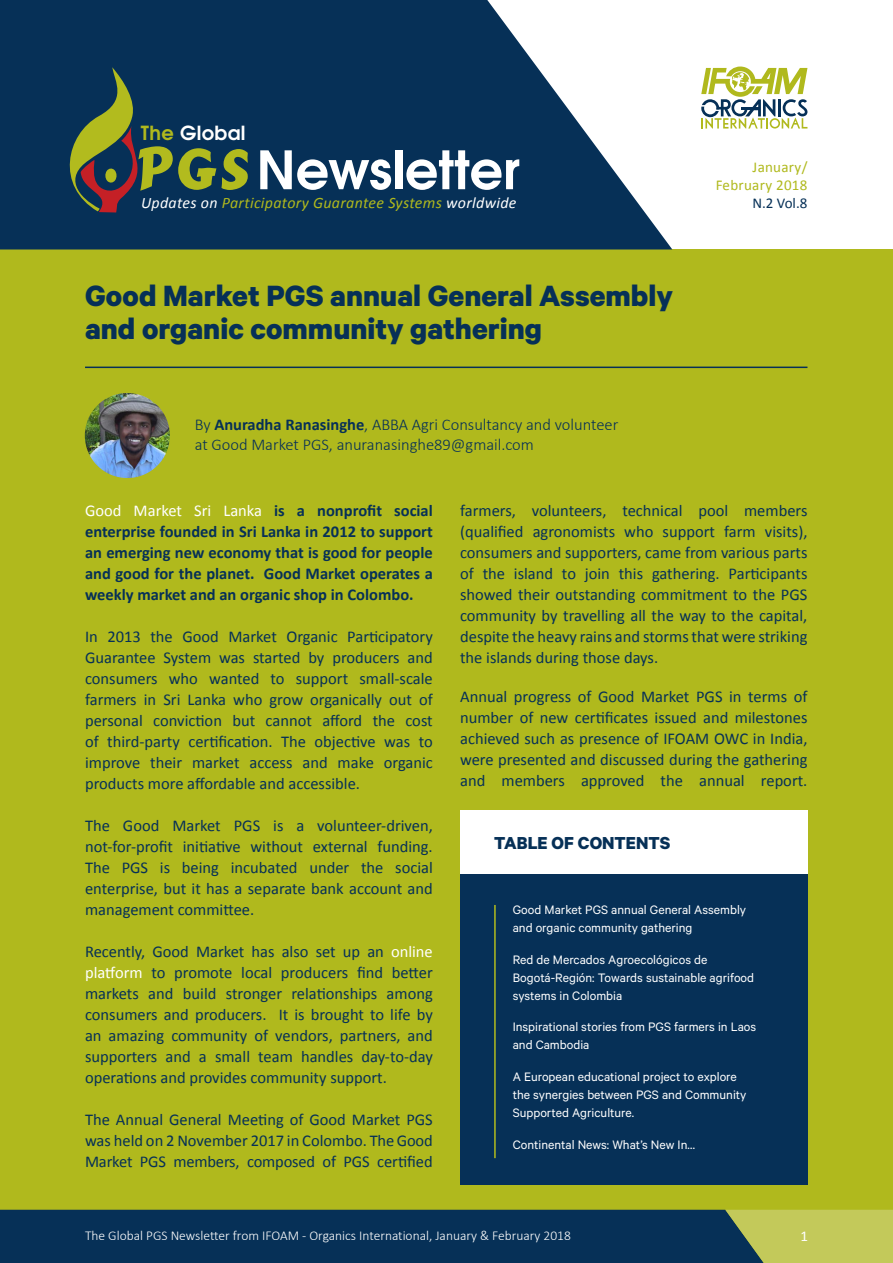
<style>
.page{position:relative;width:893px;height:1263px;background:#fff}
.page>*{position:absolute;margin:0;border:0;box-sizing:border-box;transform-origin:0 0}
.t1{font:700 52.65px "Te X Gyre Adventor";color:#fff}
.t2{font:700 33px/33px "Calibre";color:#063057}
.t3{font:700 19.5px "Calibre";color:#063057}
.t4{font:700 19.35px "Te X Gyre Adventor";letter-spacing:.02em;color:#fff}
.t5{font:16.5px/21px "Calibri";color:#063057;text-align:justify}
.t6{font:700 16.5px/21px "Calibri";color:#063057;text-align:justify}
.t7{font:300 16.5px/19.5px "Calibri";color:#063057}
.t8{font:italic 15.9px "Calibri";letter-spacing:.02em;color:#b0b91d}
.t9{font:15px/18px "Calibri";letter-spacing:.02em;color:#b0b91d;text-align:right}
.t10{font:15px "Calibri";color:#063057}
.t11{font:15px "Calibri";color:#fff}
.t12{font:13.8px/18px "Calibre";color:#fff}
.t13{font:300 13.5px "Calibri";color:#fff}
.s1{color:#b0b91d}
.s2{color:#fff}
.s3{font-weight:700}
.s4{font-weight:400;color:#fff}
</style>
<div class="page">
<div style="left:0;top:249px;width:893px;height:1014px;background:#b0b91d"></div>
<svg style="left:0;top:1210px;width:893px;height:53px;background:#254957"></svg>
<svg style="left:0;top:0;width:672px;height:249px;fill:#063057"></svg>
<svg style="left:701px;top:67px;width:106px;height:62px"></svg>
<div style="left:460px;top:874px;width:348px;height:311px;background:#063057"></div>
<hr style="left:494px;top:905px;width:2px;height:253px;background:#b2bb1e">
<div style="left:460px;top:811px;width:347px;height:63px;background:#fff"></div>
<svg style="left:70px;top:67px;width:178px;height:145px;background:#304a49"></svg>
<hr style="left:85px;top:367px;width:722px;height:1px;background:#063057">
<img style="left:85px;top:393px;width:85px;height:85px;border-radius:43px">
<p class="t4" style="left:141px;top:116px;width:106px"><span class="s1">The</span> Global</p>
<h1 class="t1" style="left:257px;top:124px;width:265px">Newsletter</h1>
<p class="t8" style="left:141px;top:192px;width:377px"><span class="s2">Updates on</span> Participatory Guarantee Systems <span class="s2">worldwide</span></p>
<h2 class="t2" style="left:85px;top:278px;width:589px">Good Market PGS annual General Assembly and organic community gathering</h2>
<p class="t7" style="left:195px;top:414px;width:425px">By <span class="s3">Anuradha Ranasinghe</span>, ABBA Agri Consultancy and volunteer at Good Market PGS, anuranasinghe89@gmail.com</p>
<p class="t9" style="left:716px;top:158px;width:93px">January/<br>February 2018</p>
<p class="t10" style="left:752px;top:193px;width:57px">N.2 Vol.8</p>
<p class="t6" style="left:85px;top:500px;width:349px"><span class="s4">Good Market Sri Lanka</span> is a nonprofit social enterprise founded in Sri Lanka in 2012 to support an emerging new economy that is good for people and good for the planet. Good Market operates a weekly market and an organic shop in Colombo.</p>
<p class="t5" style="left:85px;top:626px;width:349px">In 2013 the Good Market Organic Participatory Guarantee System was started by producers and consumers who wanted to support small-scale farmers in Sri Lanka who grow organically out of personal conviction but cannot afford the cost of third-party certification. The objective was to improve their market access and make organic products more affordable and accessible.</p>
<p class="t5" style="left:85px;top:815px;width:349px">The Good Market PGS is a volunteer-driven, not-for-profit initiative without external funding.<br>The PGS is being incubated under the social enterprise, but it has a separate bank account and management committee.</p>
<p class="t5" style="left:85px;top:941px;width:349px">Recently, Good Market has also set up an <span class="s2">online platform</span> to promote local producers find better markets and build stronger relationships among consumers and producers. It is brought to life by an amazing community of vendors, partners, and supporters and a small team handles day-to-day operations and provides community support.</p>
<p class="t5" style="left:85px;top:1109px;width:349px">The Annual General Meeting of Good Market PGS was held on 2 November 2017 in Colombo. The Good Market PGS members, composed of PGS certified</p>
<p class="t5" style="left:460px;top:500px;width:349px">farmers, volunteers, technical pool members (qualified agronomists who support farm visits), consumers and supporters, came from various parts of the island to join this gathering. Participants showed their outstanding commitment to the PGS community by travelling all the way to the capital, despite the heavy rains and storms that were striking the islands during those days.</p>
<p class="t5" style="left:460px;top:686px;width:349px">Annual progress of Good Market PGS in terms of number of new certificates issued and milestones achieved such as presence of IFOAM OWC in India, were presented and discussed during the gathering and members approved the annual report.</p>
<p class="t3" style="left:494px;top:831px;width:178px">Table of Contents</p>
<p class="t12" style="left:513px;top:900px;width:235px">Good Market PGS annual General Assembly and organic community gathering</p>
<p class="t12" style="left:513px;top:950px;width:243px">Red de Mercados Agroecológicos de<br>Bogotá-Región: Towards sustainable agrifood systems in Colombia</p>
<p class="t12" style="left:513px;top:1018px;width:245px">Inspirational stories from PGS farmers in Laos and Cambodia</p>
<p class="t12" style="left:513px;top:1067px;width:235px">A European educational project to explore the synergies between PGS and Community<br>Supported Agriculture.</p>
<p class="t12" style="left:513px;top:1135px;width:184px">Continental News: What’s New In…</p>
<p class="t13" style="left:85px;top:1227px;width:487px">The Global PGS Newsletter from IFOAM - Organics International, January &amp; February 2018</p>
<p class="t11" style="left:800px;top:1227px;width:9px">1</p>
</div>
